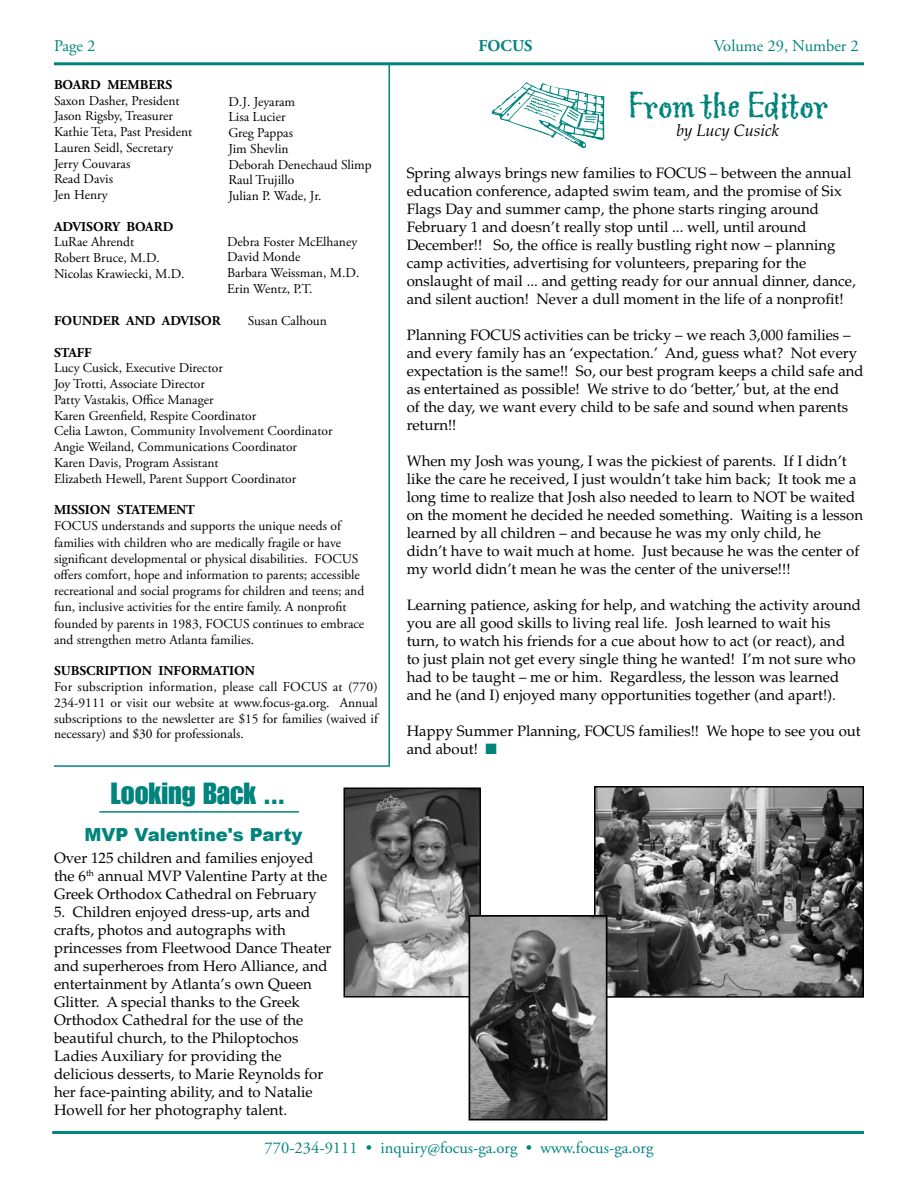
<style>
.page{position:relative;width:918px;height:1188px;background:#fff}
.page>*{position:absolute;margin:0;border:0;box-sizing:border-box;transform-origin:0 0}
.t1{font:39px "Greymantle MVB";color:#00847c}
.t2{font:30px "Impact";color:#00847c}
.t3{font:900 18px "Arial";color:#00847c}
.t4{font:16.5px "Adobe Garamond Pro";color:#00847c}
.t5{font:italic 16.5px "Palatino";color:#000}
.t6{font:700 16.5px "Adobe Garamond Pro";color:#00847c}
.t7{font:15px/18px "Palatino";color:#000}
.t8{font:13.5px/15.8px "Adobe Garamond Pro";color:#000}
.t9{font:700 13.5px "Adobe Garamond Pro";color:#000}
.s1{color:#00847c}
</style>
<div class="page">
<img style="left:491px;top:82px;width:113px;height:66px">
<hr style="left:52px;top:1131px;width:812px;height:3px;background:#00847c">
<hr style="left:54px;top:62px;width:810px;height:3px;background:#00847c">
<hr style="left:388px;top:65px;width:2px;height:700px;background:#00847c">
<hr style="left:54px;top:765px;width:336px;height:2px;background:#00847c">
<img style="left:597px;top:789px;width:264px;height:206px">
<div style="left:594px;top:786px;width:270px;height:212px;border:2px solid #000"></div>
<img style="left:347px;top:791px;width:131px;height:204px">
<div style="left:344px;top:788px;width:137px;height:210px;border:2px solid #000"></div>
<img style="left:472px;top:918px;width:132px;height:200px">
<div style="left:469px;top:915px;width:138px;height:206px;border:2px solid #000"></div>
<hr style="left:99px;top:811px;width:200px;height:2px;background:#00847c">
<p class="t4" style="left:54px;top:36px;width:43px">Page 2</p>
<p class="t6" style="left:479px;top:36px;width:55px">FOCUS</p>
<p class="t4" style="left:714px;top:36px;width:146px">Volume 29, Number 2</p>
<p class="t9" style="left:54px;top:77px;width:120px">BOARD MEMBERS</p>
<p class="t8" style="left:54px;top:93px;width:140px">Saxon Dasher, President<br>Jason Rigsby, Treasurer<br>Kathie Teta, Past President<br>Lauren Seidl, Secretary<br>Jerry Couvaras<br>Read Davis<br>Jen Henry</p>
<p class="t9" style="left:54px;top:218px;width:121px">ADVISORY BOARD</p>
<p class="t8" style="left:54px;top:235px;width:132px">LuRae Ahrendt<br>Robert Bruce, M.D.<br>Nicolas Krawiecki, M.D.</p>
<p class="t9" style="left:54px;top:313px;width:168px">FOUNDER AND ADVISOR</p>
<p class="t8" style="left:248px;top:313px;width:81px">Susan Calhoun</p>
<p class="t9" style="left:54px;top:345px;width:39px">STAFF</p>
<p class="t8" style="left:54px;top:361px;width:280px">Lucy Cusick, Executive Director<br>Joy Trotti, Associate Director<br>Patty Vastakis, Office Manager<br>Karen Greenfield, Respite Coordinator<br>Celia Lawton, Community Involvement Coordinator Angie Weiland, Communications Coordinator<br>Karen Davis, Program Assistant<br>Elizabeth Hewell, Parent Support Coordinator</p>
<p class="t9" style="left:54px;top:502px;width:142px">MISSION STATEMENT</p>
<p class="t8" style="left:54px;top:518px;width:312px;line-height:16.2px">FOCUS understands and supports the unique needs of families with children who are medically fragile or have significant developmental or physical disabilities. FOCUS offers comfort, hope and information to parents; accessible recreational and social programs for children and teens; and fun, inclusive activities for the entire family. A nonprofit founded by parents in 1983, FOCUS continues to embrace and strengthen metro Atlanta families.</p>
<p class="t9" style="left:54px;top:663px;width:202px">SUBSCRIPTION INFORMATION</p>
<p class="t8" style="left:54px;top:679px;width:326px;text-align:justify">For subscription information, please call FOCUS at (770)<br>234-9111 or visit our website at www.focus-ga.org. Annual subscriptions to the newsletter are $15 for families (waived if necessary) and $30 for professionals.</p>
<p class="t8" style="left:228px;top:94px;width:145px">D.J. Jeyaram<br>Lisa Lucier<br>Greg Pappas<br>Jim Shevlin<br>Deborah Denechaud Slimp<br>Raul Trujillo<br>Julian P. Wade, Jr.</p>
<p class="t8" style="left:227px;top:234px;width:134px">Debra Foster McElhaney<br>David Monde<br>Barbara Weissman, M.D.<br>Erin Wentz, P.T.</p>
<h2 class="t2" style="left:111px;top:776px;width:176px">Looking Back ...</h2>
<p class="t3" style="left:85px;top:824px;width:219px">MVP Valentine's Party</p>
<p class="t7" style="left:54px;top:850px;width:275px">Over 125 children and families enjoyed the 6<sup>th</sup> annual MVP Valentine Party at the<br>Greek Orthodox Cathedral on February</p>
<p class="t7" style="left:54px;top:904px;width:279px">5. Children enjoyed dress-up, arts and crafts, photos and autographs with princesses from Fleetwood Dance Theater and superheroes from Hero Alliance, and entertainment by Atlanta’s own Queen Glitter. A special thanks to the Greek Orthodox Cathedral for the use of the beautiful church, to the Philoptochos Ladies Auxiliary for providing the delicious desserts, to Marie Reynolds for her face-painting ability, and to Natalie Howell for her photography talent.</p>
<h1 class="t1" style="left:628px;top:82px;width:202px">From the Editor</h1>
<p class="t5" style="left:676px;top:121px;width:104px">by Lucy Cusick</p>
<p class="t7" style="left:407px;top:164px;width:451px">Spring always brings new families to FOCUS – between the annual education conference, adapted swim team, and the promise of Six Flags Day and summer camp, the phone starts ringing around February 1 and doesn’t really stop until ... well, until around December!! So, the office is really bustling right now – planning camp activities, advertising for volunteers, preparing for the onslaught of mail ... and getting ready for our annual dinner, dance, and silent auction! Never a dull moment in the life of a nonprofit!</p>
<p class="t7" style="left:407px;top:326px;width:459px">Planning FOCUS activities can be tricky – we reach 3,000 families – and every family has an ‘expectation.’ And, guess what? Not every expectation is the same!! So, our best program keeps a child safe and as entertained as possible! We strive to do ‘better,’ but, at the end<br>of the day, we want every child to be safe and sound when parents return!!</p>
<p class="t7" style="left:407px;top:452px;width:458px">When my Josh was young, I was the pickiest of parents. If I didn’t like the care he received, I just wouldn’t take him back; It took me a long time to realize that Josh also needed to learn to NOT be waited on the moment he decided he needed something. Waiting is a lesson learned by all children – and because he was my only child, he didn’t have to wait much at home. Just because he was the center of my world didn’t mean he was the center of the universe!!!</p>
<p class="t7" style="left:407px;top:596px;width:456px">Learning patience, asking for help, and watching the activity around you are all good skills to living real life. Josh learned to wait his turn, to watch his friends for a cue about how to act (or react), and to just plain not get every single thing he wanted! I’m not sure who had to be taught – me or him. Regardless, the lesson was learned and he (and I) enjoyed many opportunities together (and apart!).</p>
<p class="t7" style="left:407px;top:722px;width:456px">Happy Summer Planning, FOCUS families!! We hope to see you out and about! <span class="s1">■</span></p>
<p class="t4" style="left:265px;top:1138px;width:390px">770-234-9111 • inquiry@focus-ga.org • www.focus-ga.org</p>
</div>
